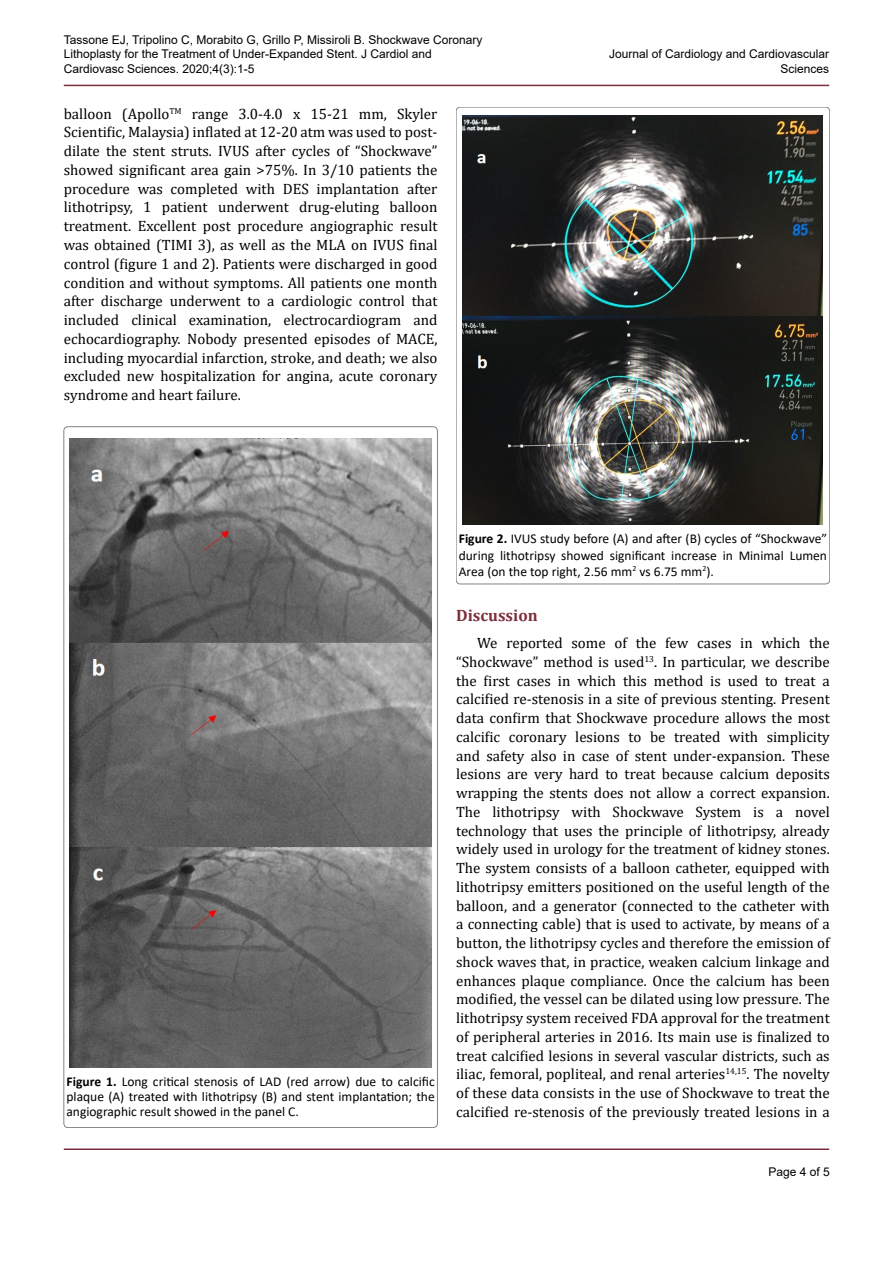
<style>
.page{position:relative;width:893px;height:1263px;background:#fff}
.page>*{position:absolute;margin:0;border:0;box-sizing:border-box;transform-origin:0 0}
.t1{font:700 16.5px "Cambria";color:#7d2e3c}
.t2{font:15px/18.8px "Cambria";color:#000;text-align:justify}
.t3{font:13.5px/14.9px "Calibri";color:#000;text-align:justify}
.t4{font:12px/14.4px "Arial";color:#000}
.s1{font-weight:700}
</style>
<div class="page">
<hr style="left:64px;top:1148px;width:765px;height:2px;background:#7d2e3c">
<hr style="left:64px;top:85px;width:765px;height:1px;background:#7d2e3c">
<img style="left:70px;top:439px;width:361px;height:628px">
<img style="left:462px;top:115px;width:360px;height:410px">
<p class="t4" style="left:64px;top:32px;width:420px">Tassone EJ, Tripolino C, Morabito G, Grillo P, Missiroli B. Shockwave Coronary<br>Lithoplasty for the Treatment of Under-Expanded Stent. J Cardiol and<br>Cardiovasc Sciences. 2020;4(3):1-5</p>
<p class="t2" style="left:64px;top:104px;width:375px">balloon (Apollo<sup>TM</sup> range 3.0-4.0 x 15-21 mm, Skyler Scientific, Malaysia) inflated at 12-20 atm was used to post&shy;dilate the stent struts. IVUS after cycles of “Shockwave” showed significant area gain &gt;75%. In 3/10 patients the procedure was completed with DES implantation after lithotripsy, 1 patient underwent drug-eluting balloon treatment. Excellent post procedure angiographic result was obtained (TIMI 3), as well as the MLA on IVUS final control (figure 1 and 2). Patients were discharged in good condition and without symptoms. All patients one month after discharge underwent to a cardiologic control that included clinical examination, electrocardiogram and echocardiography. Nobody presented episodes of MACE, including myocardial infarction, stroke, and death; we also excluded new hospitalization for angina, acute coronary syndrome and heart failure.</p>
<p class="t4" style="left:609px;top:47px;width:222px;text-align:right">Journal of Cardiology and Cardiovascular<br>Sciences</p>
<p class="t3" style="left:67px;top:1074px;width:370px"><span class="s1">Figure 1.</span> Long critical stenosis of LAD (red arrow) due to calcific plaque (A) treated with lithotripsy (B) and stent implantation; the angiographic result showed in the panel C.</p>
<p class="t3" style="left:459px;top:530px;width:370px;line-height:16.2px"><span class="s1">Figure 2.</span> IVUS study before (A) and after (B) cycles of “Shockwave” during lithotripsy showed significant increase in Minimal Lumen Area (on the top right, 2.56 mm<sup>2</sup> vs 6.75 mm<sup>2</sup>).</p>
<p class="t1" style="left:456px;top:604px;width:83px">Discussion</p>
<p class="t2" style="left:456px;top:634px;width:375px;text-indent:21px">We reported some of the few cases in which the “Shockwave” method is used<sup>13</sup>. In particular, we describe the first cases in which this method is used to treat a calcified re-stenosis in a site of previous stenting. Present data confirm that Shockwave procedure allows the most calcific coronary lesions to be treated with simplicity and safety also in case of stent under-expansion. These lesions are very hard to treat because calcium deposits wrapping the stents does not allow a correct expansion.<br>The lithotripsy with Shockwave System is a novel technology that uses the principle of lithotripsy, already widely used in urology for the treatment of kidney stones.<br>The system consists of a balloon catheter, equipped with lithotripsy emitters positioned on the useful length of the balloon, and a generator (connected to the catheter with a connecting cable) that is used to activate, by means of a button, the lithotripsy cycles and therefore the emission of shock waves that, in practice, weaken calcium linkage and enhances plaque compliance. Once the calcium has been modified, the vessel can be dilated using low pressure. The lithotripsy system received FDA approval for the treatment of peripheral arteries in 2016. Its main use is finalized to treat calcified lesions in several vascular districts, such as iliac, femoral, popliteal, and renal arteries<sup>14,15</sup>. The novelty of these data consists in the use of Shockwave to treat the calcified re-stenosis of the previously treated lesions in a</p>
<p class="t4" style="left:768px;top:1165px;width:63px">Page 4 of 5</p>
</div>
